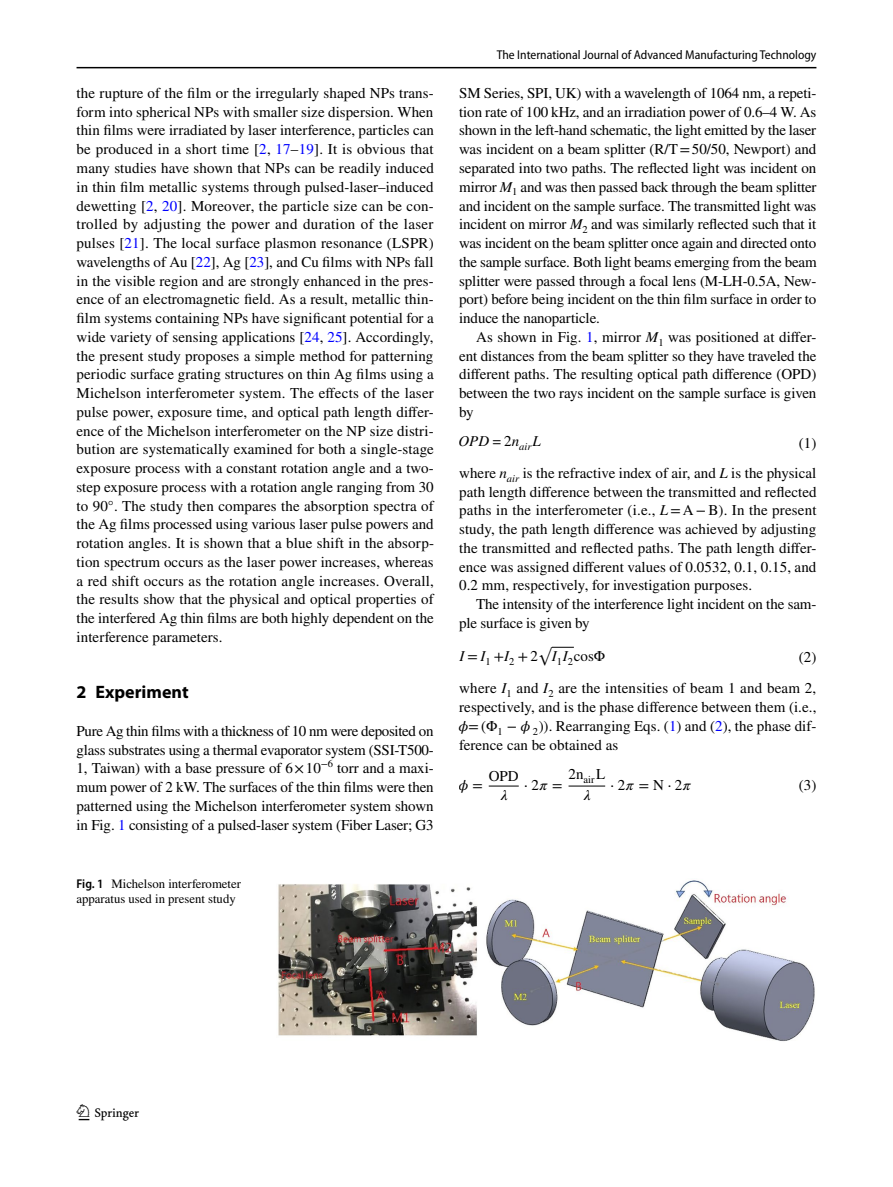
<style>
.page{position:relative;width:893px;height:1187px;background:#fff}
.page>*{position:absolute;margin:0;border:0;box-sizing:border-box;transform-origin:0 0}
.t1{font:22.5px "Springnew Regular 2";color:#000}
.t2{font:700 18px "Myriad Pro";color:#000}
.t3{font:15px/18.8px "STIX";letter-spacing:-.01em;color:#000;text-align:justify}
.t4{font:15px "STIX Math Script";color:#000}
.t5{font:italic 15px "STIX General";color:#000}
.t6{font:15px "STIX General";color:#000}
.t7{font:italic 15px "STIX Math";color:#000}
.t8{font:15px "STIX General Italic 2";color:#000}
.t9{font:15px "STIX Math Regular 2";color:#000}
.t10{font:15px "STIX Math Extensions";color:#000}
.t11{font:semi-condensed 12.75px "Myriad Pro";color:#000}
.t12{font:12.75px/15px "STIX";color:#000}
.t13{font:10.5px "STIX General";color:#000}
.t14{font:10.5px "STIX Math Regular 2";color:#000}
.s1{color:#00f}
.s2{font-family:"Myriad Pro";font-weight:600;font-stretch:semi-condensed}
.s3{font-style:italic}
.s4{font-family:"STIX Math Italic 3";font-style:normal}
.s5{font-family:"STIX General Italic 2"}
.s6{font-family:"STIX Math"}
.s7{font-family:"STIX Math Italic 2"}
.s8{font-family:"STIX Math Regular 3"}
.s9{font-family:"STIX General Regular 3"}
.s10{font-family:"STIX General Regular 2"}
.s11{font-family:"STIX Math";font-style:italic}
.s12{font-family:"STIX Math Regular 2"}
.s13{font-family:"STIX Math Regular 2";font-style:normal}
</style>
<div class="page">
<hr style="left:77px;top:67px;width:739px;height:1px;background:#000">
<svg style="left:552px;top:646px;width:22px;height:1px"></svg>
<hr style="left:489px;top:785px;width:30px;height:1px;background:#000">
<hr style="left:568px;top:785px;width:37px;height:1px;background:#000">
<img style="left:278px;top:880px;width:537px;height:161px">
<p class="t3" style="left:77px;top:84px;width:359px">the rupture of the film or the irregularly shaped NPs trans&shy;form into spherical NPs with smaller size dispersion. When thin films were irradiated by laser interference, particles can be produced in a short time [<span class="s1">2</span>, <span class="s1">17</span>–<span class="s1">19</span>]. It is obvious that many studies have shown that NPs can be readily induced in thin film metallic systems through pulsed-laser–induced dewetting [<span class="s1">2</span>, <span class="s1">20</span>]. Moreover, the particle size can be con&shy;trolled by adjusting the power and duration of the laser pulses [<span class="s1">21</span>]. The local surface plasmon resonance (LSPR) wavelengths of Au [<span class="s1">22</span>], Ag [<span class="s1">23</span>], and Cu films with NPs fall in the visible region and are strongly enhanced in the pres&shy;ence of an electromagnetic field. As a result, metallic thin&shy;film systems containing NPs have significant potential for a wide variety of sensing applications [<span class="s1">24</span>, <span class="s1">25</span>]. Accordingly, the present study proposes a simple method for patterning periodic surface grating structures on thin Ag films using a Michelson interferometer system. The effects of the laser pulse power, exposure time, and optical path length differ&shy;ence of the Michelson interferometer on the NP size distri&shy;bution are systematically examined for both a single-stage exposure process with a constant rotation angle and a two&shy;step exposure process with a rotation angle ranging from 30 to 90°. The study then compares the absorption spectra of the Ag films processed using various laser pulse powers and rotation angles. It is shown that a blue shift in the absorp&shy;tion spectrum occurs as the laser power increases, whereas a red shift occurs as the rotation angle increases. Overall, the results show that the physical and optical properties of the interfered Ag thin films are both highly dependent on the interference parameters.</p>
<p class="t2" style="left:77px;top:680px;width:114px">2 Experiment</p>
<p class="t3" style="left:77px;top:722px;width:359px">Pure Ag thin films with a thickness of 10 nm were deposited on glass substrates using a thermal evaporator system (SSI-T500- 1, Taiwan) with a base pressure of 6× -10<sup>−6</sup> torr and a maxi&shy;mum power of 2 kW. The surfaces of the thin films were then patterned using the Michelson interferometer system shown in Fig. <span class="s1">1</span> consisting of a pulsed-laser system (Fiber Laser; G3</p>
<p class="t12" style="left:77px;top:877px;width:166px"><span class="s2">Fig. 1</span> Michelson interferometer apparatus used in present study</p>
<p class="t11" style="left:497px;top:48px;width:321px">The International Journal of Advanced Manufacturing Technology</p>
<p class="t3" style="left:459px;top:84px;width:359px">SM Series, SPI, UK) with a wavelength of 1064 nm, a repeti&shy;tion rate of 100 kHz, and an irradiation power of 0.6–4 W. As shown in the left-hand schematic, the light emitted by the laser was incident on a beam splitter (R/T=50/50, Newport) and separated into two paths. The reflected light was incident on mirror <span class="s3">M</span><sub>1</sub> and was then passed back through the beam splitter and incident on the sample surface. The transmitted light was incident on mirror <span class="s3">M</span><sub>2</sub> and was similarly reflected such that it was incident on the beam splitter once again and directed onto the sample surface. Both light beams emerging from the beam splitter were passed through a focal lens (M-LH-0.5A, New&shy;port) before being incident on the thin film surface in order to induce the nanoparticle.</p>
<p class="t3" style="left:459px;top:328px;width:359px;text-indent:17px">As shown in Fig. <span class="s1">1</span>, mirror <span class="s3">M</span><sub>1</sub> was positioned at differ&shy;ent distances from the beam splitter so they have traveled the different paths. The resulting optical path difference (OPD) between the two rays incident on the sample surface is given by</p>
<p class="t5" style="left:458px;top:432px;width:84px">OPD = <span class="s4">2</span>n<sub>air</sub>L</p>
<p class="t3" style="left:799px;top:435px;width:19px">(1)</p>
<p class="t3" style="left:459px;top:464px;width:359px">where <span class="s3">n</span><sub>air</sub> is the refractive index of air, and <span class="s3">L</span> is the physical path length difference between the transmitted and reflected paths in the interferometer (i.e., <span class="s3">L</span>= A −B). In the present study, the path length difference was achieved by adjusting the transmitted and reflected paths. The path length differ&shy;ence was assigned different values of 0.0532, 0.1, 0.15, and 0.2 mm, respectively, for investigation purposes.</p>
<p class="t3" style="left:459px;top:595px;width:359px;text-indent:17px">The intensity of the interference light incident on the sam&shy;ple surface is given by</p>
<p class="t13" style="left:485px;top:657px;width:54px">1 <sup>+</sup><sup>I</sup>2 <sup>+</sup><sup>2</sup></p>
<p class="t10" style="left:538px;top:633px;width:15px">√</p>
<p class="t6" style="left:552px;top:650px;width:55px"><span class="s5">I</span><sub>1</sub><span class="s5">I</span><sub>2</sub>cos<span class="s6">Φ</span></p>
<p class="t8" style="left:459px;top:647px;width:28px">I<span class="s6">=</span>I</p>
<p class="t3" style="left:799px;top:648px;width:19px">(2)</p>
<p class="t3" style="left:459px;top:680px;width:359px">where <span class="s3">I</span><sub>1</sub> and <span class="s3">I</span><sub>2</sub> are the intensities of beam 1 and beam 2, respectively, and is the phase difference between them (i.e., <span class="s7">𝜙</span><span class="s8">= (Φ</span><sub>1</sub> <span class="s8">−</span> <span class="s7">𝜙</span> <sub>2</sub><span class="s9">)</span>). Rearranging Eqs. (<span class="s1">1</span>) and (<span class="s1">2</span>), the phase dif&shy;ference can be obtained as</p>
<p class="t14" style="left:568px;top:775px;width:38px"><sup>2</sup><sup>n</sup>air<sup>L</sup></p>
<p class="t7" style="left:583px;top:790px;width:10px">𝜆</p>
<p class="t9" style="left:489px;top:771px;width:32px">OPD</p>
<p class="t7" style="left:500px;top:790px;width:10px">𝜆</p>
<p class="t4" style="left:524px;top:775px;width:40px">⋅<span class="s10">2</span><span class="s11">𝜋</span><span class="s12">=</span></p>
<p class="t4" style="left:610px;top:775px;width:82px">⋅<span class="s10">2</span><span class="s11">𝜋</span><span class="s12">=N</span>⋅<span class="s10">2</span><span class="s11">𝜋</span></p>
<p class="t7" style="left:459px;top:779px;width:26px">𝜙 <span class="s13">=</span></p>
<p class="t3" style="left:799px;top:776px;width:19px">(3)</p>
<h1 class="t1" style="left:79px;top:1104px;width:62px">1 3</h1>
</div>
